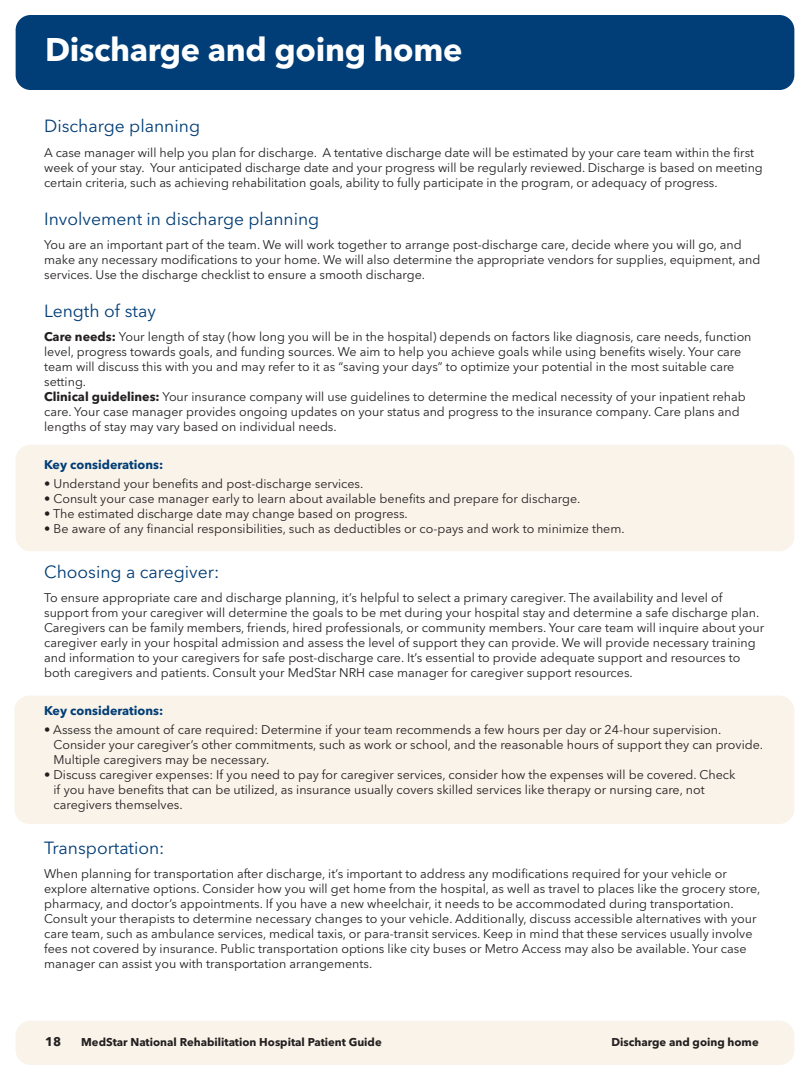
<style>
.page{position:relative;width:810px;height:1080px;background:#fff}
.page>*{position:absolute;margin:0;border:0;box-sizing:border-box;transform-origin:0 0}
.t1{font:700 32.5px "Avenir Next LT Pro";letter-spacing:-.01em;color:#fff}
.t2{font:17.5px "Avenir Next LT Pro";color:#013d76}
.t3{font:12.5px/15px "Avenir Next LT Pro";color:#231f20}
.t4{font:700 12.5px "Avenir Next LT Pro";color:#013d76}
.t5{font:700 12.5px "Avenir Next LT Pro";color:#231f20}
.t6{font:700 11.25px "Avenir Next LT Pro";color:#231f20}
.s1{font-weight:700}
</style>
<div class="page">
<div style="left:16px;top:1021px;width:778px;height:44px;background:#f9f3e9;border-radius:15px"></div>
<div style="left:16px;top:15px;width:778px;height:75px;background:#013d76;border-radius:15px"></div>
<div style="left:14px;top:696px;width:780px;height:128px;background:#f9f3e9;border-radius:15px"></div>
<div style="left:16px;top:445px;width:778px;height:106px;background:#f9f3e9;border-radius:15px"></div>
<h1 class="t1" style="left:45px;top:36px;width:419px">Discharge and going home</h1>
<h2 class="t2" style="left:44px;top:119px;width:157px">Discharge planning</h2>
<p class="t3" style="left:44px;top:146px;width:720px">A case manager will help you plan for discharge. A tentative discharge date will be estimated by your care team within the first week of your stay. Your anticipated discharge date and your progress will be regularly reviewed. Discharge is based on meeting certain criteria, such as achieving rehabilitation goals, ability to fully participate in the program, or adequacy of progress.</p>
<h2 class="t2" style="left:44px;top:211px;width:277px">Involvement in discharge planning</h2>
<p class="t3" style="left:44px;top:239px;width:718px">You are an important part of the team. We will work together to arrange post-discharge care, decide where you will go, and make any necessary modifications to your home. We will also determine the appropriate vendors for supplies, equipment, and services. Use the discharge checklist to ensure a smooth discharge.</p>
<h2 class="t2" style="left:44px;top:304px;width:113px">Length of stay</h2>
<p class="t3" style="left:44px;top:331px;width:709px"><span class="s1">Care needs:</span> Your length of stay (how long you will be in the hospital) depends on factors like diagnosis, care needs, function level, progress towards goals, and funding sources. We aim to help you achieve goals while using benefits wisely. Your care team will discuss this with you and may refer to it as “saving your days” to optimize your potential in the most suitable care setting.<br><span class="s1">Clinical guidelines:</span> Your insurance company will use guidelines to determine the medical necessity of your inpatient rehab care. Your case manager provides ongoing updates on your status and progress to the insurance company. Care plans and lengths of stay may vary based on individual needs.</p>
<p class="t4" style="left:44px;top:459px;width:121px">Key considerations:</p>
<p class="t3" style="left:44px;top:477px;width:321px">• Understand your benefits and post-discharge services.</p>
<p class="t3" style="left:44px;top:492px;width:538px">• Consult your case manager early to learn about available benefits and prepare for discharge.</p>
<p class="t3" style="left:44px;top:507px;width:365px">• The estimated discharge date may change based on progress.</p>
<p class="t3" style="left:44px;top:522px;width:582px">• Be aware of any financial responsibilities, such as deductibles or co-pays and work to minimize them.</p>
<h2 class="t2" style="left:44px;top:564px;width:177px">Choosing a caregiver:</h2>
<p class="t3" style="left:44px;top:592px;width:722px">To ensure appropriate care and discharge planning, it’s helpful to select a primary caregiver. The availability and level of support from your caregiver will determine the goals to be met during your hospital stay and determine a safe discharge plan.<br>Caregivers can be family members, friends, hired professionals, or community members. Your care team will inquire about your caregiver early in your hospital admission and assess the level of support they can provide. We will provide necessary training and information to your caregivers for safe post-discharge care. It’s essential to provide adequate support and resources to both caregivers and patients. Consult your MedStar NRH case manager for caregiver support resources.</p>
<p class="t4" style="left:44px;top:705px;width:121px">Key considerations:</p>
<p class="t3" style="left:54px;top:723px;width:711px;text-indent:-9px">• Assess the amount of care required: Determine if your team recommends a few hours per day or 24-hour supervision.<br>Consider your caregiver’s other commitments, such as work or school, and the reasonable hours of support they can provide.<br>Multiple caregivers may be necessary.</p>
<p class="t3" style="left:54px;top:768px;width:684px;text-indent:-9px">• Discuss caregiver expenses: If you need to pay for caregiver services, consider how the expenses will be covered. Check if you have benefits that can be utilized, as insurance usually covers skilled services like therapy or nursing care, not caregivers themselves.</p>
<h2 class="t2" style="left:44px;top:840px;width:122px">Transportation:</h2>
<p class="t3" style="left:44px;top:868px;width:718px">When planning for transportation after discharge, it’s important to address any modifications required for your vehicle or explore alternative options. Consider how you will get home from the hospital, as well as travel to places like the grocery store, pharmacy, and doctor’s appointments. If you have a new wheelchair, it needs to be accommodated during transportation.<br>Consult your therapists to determine necessary changes to your vehicle. Additionally, discuss accessible alternatives with your care team, such as ambulance services, medical taxis, or para-transit services. Keep in mind that these services usually involve fees not covered by insurance. Public transportation options like city buses or Metro Access may also be available. Your case manager can assist you with transportation arrangements.</p>
<p class="t5" style="left:45px;top:1037px;width:18px">18</p>
<p class="t6" style="left:81px;top:1037px;width:302px">MedStar National Rehabilitation Hospital Patient Guide</p>
<p class="t6" style="left:612px;top:1037px;width:149px">Discharge and going home</p>
</div>
